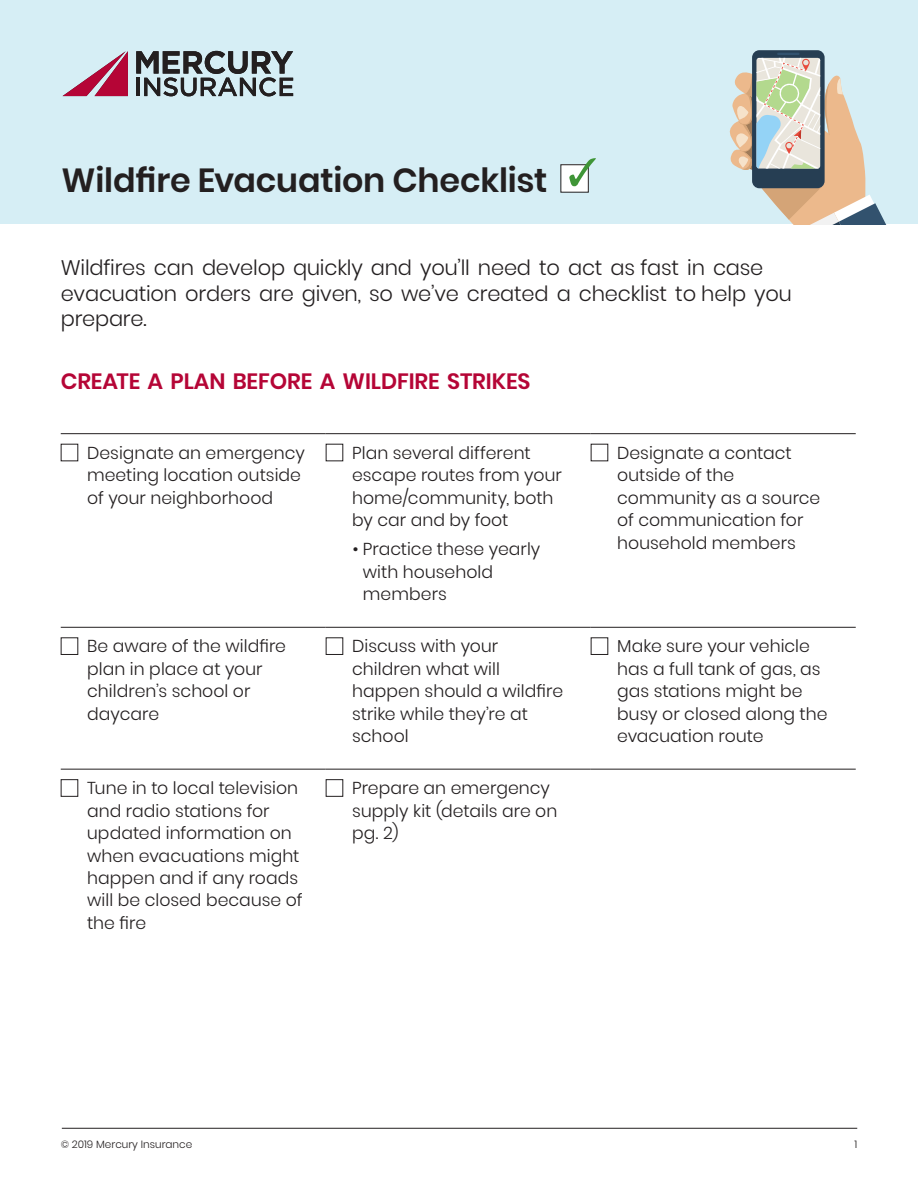
<style>
.page{position:relative;width:918px;height:1188px;background:#fff}
.page>*{position:absolute;margin:0;border:0;box-sizing:border-box;transform-origin:0 0}
.t1{font:600 33.3px "Poppins";letter-spacing:-.005em;color:#231f20}
.t2{font:600 22.2px "Poppins";letter-spacing:-.005em;color:#b50536}
.t3{font:300 21px/25.5px "Poppins";letter-spacing:-.01em;color:#231f20}
.BODY{font:300 17.25px/22.5px "Poppins";letter-spacing:.005em;color:#231f20}
.t4{font:300 10.5px "Poppins";color:#231f20}
</style>
<div class="page">
<div style="left:0;top:0;width:918px;height:224px;background:#d6eef5"></div>
<hr style="left:62px;top:1128px;width:795px;height:1px;background:#231f20">
<svg style="left:63px;top:51px;width:65px;height:45px"></svg>
<svg style="left:136px;top:51px;width:157px;height:45px"></svg>
<div style="left:561px;top:165px;width:27px;height:27px;background:#fff"></div>
<svg style="left:569px;top:158px;width:27px;height:28px"></svg>
<div style="left:752px;top:50px;width:73px;height:138px;background:linear-gradient(to right,#263f54,#294157);border-radius:7px"></div>
<hr style="left:777px;top:53px;width:23px;height:2px;background:#32526e">
<svg style="left:729px;top:58px;width:157px;height:166px"></svg>
<hr style="left:61px;top:433px;width:265px;height:1px;background:#231f20">
<hr style="left:326px;top:433px;width:265px;height:1px;background:#231f20">
<hr style="left:591px;top:433px;width:265px;height:1px;background:#231f20">
<hr style="left:326px;top:627px;width:265px;height:1px;background:#231f20">
<hr style="left:591px;top:627px;width:265px;height:1px;background:#231f20">
<hr style="left:61px;top:627px;width:265px;height:1px;background:#231f20">
<hr style="left:61px;top:769px;width:265px;height:1px;background:#231f20">
<hr style="left:326px;top:769px;width:265px;height:1px;background:#231f20">
<hr style="left:591px;top:769px;width:265px;height:1px;background:#231f20">
<div style="left:61px;top:637px;width:17px;height:18px;border:1px solid #231f20"></div>
<div style="left:326px;top:637px;width:17px;height:18px;border:1px solid #231f20"></div>
<div style="left:591px;top:637px;width:17px;height:18px;border:1px solid #231f20"></div>
<div style="left:61px;top:779px;width:17px;height:18px;border:1px solid #231f20"></div>
<div style="left:326px;top:779px;width:17px;height:18px;border:1px solid #231f20"></div>
<h1 class="t1" style="left:62px;top:161px;width:487px">Wildfire Evacuation Checklist</h1>
<p class="t3" style="left:61px;top:255px;width:733px">Wildfires can develop quickly and you’ll need to act as fast in case evacuation orders are given, so we’ve created a checklist to help you prepare.</p>
<p class="t2" style="left:61px;top:368px;width:471px">CREATE A PLAN BEFORE A WILDFIRE STRIKES</p>
<p class="BODY" style="left:87px;top:441px;width:219px">Designate an emergency meeting location outside of your neighborhood</p>
<p class="BODY" style="left:352px;top:441px;width:211px">Plan several different escape routes from your home/community, both by car and by foot</p>
<p class="BODY" style="left:363px;top:538px;width:179px;text-indent:-10px">• Practice these yearly with household members</p>
<p class="BODY" style="left:617px;top:441px;width:205px">Designate a contact outside of the community as a source of communication for household members</p>
<p class="BODY" style="left:87px;top:635px;width:200px">Be aware of the wildfire plan in place at your children’s school or daycare</p>
<p class="BODY" style="left:352px;top:635px;width:213px">Discuss with your children what will happen should a wildfire strike while they’re at school</p>
<p class="BODY" style="left:617px;top:635px;width:212px">Make sure your vehicle has a full tank of gas, as gas stations might be busy or closed along the evacuation route</p>
<p class="BODY" style="left:87px;top:777px;width:217px">Tune in to local television and radio stations for updated information on when evacuations might happen and if any roads will be closed because of the fire</p>
<p class="BODY" style="left:352px;top:777px;width:207px">Prepare an emergency supply kit (details are on pg. 2)</p>
<p class="t4" style="left:61px;top:1138px;width:133px">© 2019 Mercury Insurance</p>
<p class="t4" style="left:854px;top:1138px;width:4px">1</p>
</div>
